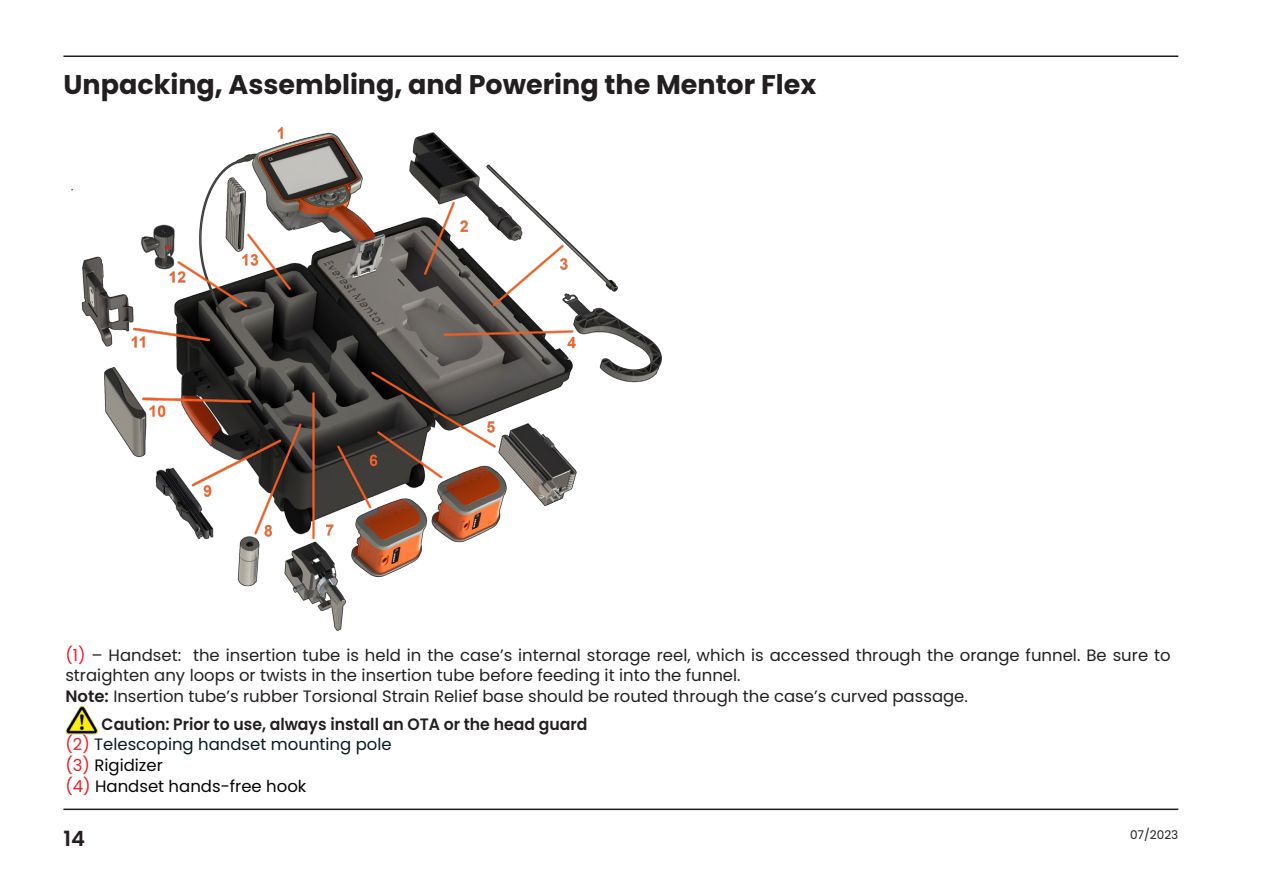
<style>
.page{position:relative;width:1263px;height:893px;background:#fff}
.page>*{position:absolute;margin:0;border:0;box-sizing:border-box;transform-origin:0 0}
.Heading{font:700 27px "Poppins";color:#231f20}
.t1{font:600 21px "Poppins";color:#231f20}
.A2_Absatzlayout_2{font:16.5px/19.8px "Poppins";color:#231f20}
.AS_Absatzlayout{font:600 16.5px "Poppins";color:#231f20;scale:.95 1}
.AS_Absatzlayout-2{font:16.5px "Poppins";color:#040503}
.AS_Absatzlayout-3{font:16.5px "Poppins";color:#061b21}
.t2{font:12px "Poppins";color:#231f20}
.s1{color:#ee1d23}
.s2{font-weight:600}
</style>
<div class="page">
<hr style="left:63px;top:55px;width:1115px;height:2px;background:#231f20">
<hr style="left:63px;top:809px;width:1115px;height:1px;background:#231f20">
<img style="left:71px;top:127px;width:591px;height:504px">
<img style="left:65px;top:706px;width:32px;height:29px">
<p class="Heading" style="left:63px;top:69px;width:754px">Unpacking, Assembling, and Powering the Mentor Flex</p>
<p class="A2_Absatzlayout_2" style="left:65px;top:645px;width:1107px"><span class="s1">(1)</span> – Handset: the insertion tube is held in the case’s internal storage reel, which is accessed through the orange funnel. Be sure to straighten any loops or twists in the insertion tube before feeding it into the funnel.</p>
<p class="A2_Absatzlayout_2" style="left:65px;top:686px;width:904px"><span class="s2">Note:</span> Insertion tube’s rubber Torsional Strain Relief base should be routed through the case’s curved passage.</p>
<p class="AS_Absatzlayout" style="left:102px;top:714px;width:513px">Caution: Prior to use, always install an OTA or the head guard</p>
<p class="AS_Absatzlayout-3" style="left:65px;top:735px;width:328px"><span class="s1">(2)</span> Telescoping handset mounting pole</p>
<p class="AS_Absatzlayout-2" style="left:65px;top:756px;width:99px"><span class="s1">(3)</span> Rigidizer</p>
<p class="AS_Absatzlayout-2" style="left:65px;top:777px;width:243px"><span class="s1">(4)</span> Handset hands-free hook</p>
<p class="t1" style="left:63px;top:826px;width:23px">14</p>
<p class="t2" style="left:1130px;top:828px;width:50px">07/2023</p>
</div>
